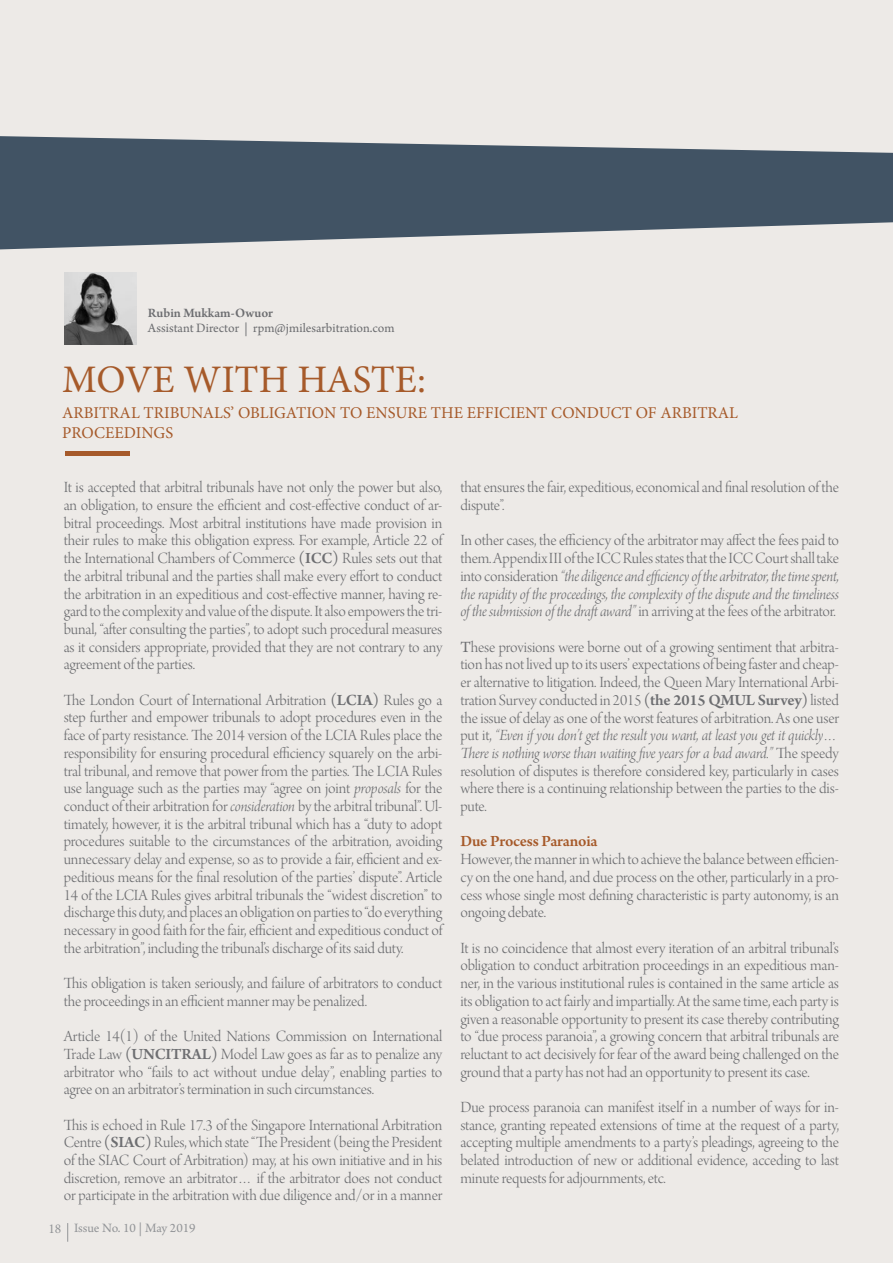
<style>
.page{position:relative;width:893px;height:1263px;background:#edeae7}
.page>*{position:absolute;margin:0;border:0;box-sizing:border-box;transform-origin:0 0}
.t1{font:39px "Minion Pro";color:#a65a2a}
.t2{font:16.5px/17.7px "Arno Pro Light Display";letter-spacing:-.01em;color:#6d6e71;text-align:justify}
.t3{font:16.5px/17.7px "Arno Pro Light Italic Display";letter-spacing:-.015em;color:#6d6e71}
.t4{font:16.5px/19.8px "Minion Pro";color:#a65a2a}
.t5{font:600 16.5px "Arno Pro";letter-spacing:-.015em;color:#a65a2a}
.t6{font:13.5px "Arno Pro";color:#6d6e71}
.t7{font:13.5px "Arno Pro";letter-spacing:-.005em;color:#949699}
.t8{font:600 13.5px "Arno Pro";color:#6d6e71}
.s1{font-family:"Arno Pro"}
.s2{font-family:"Arno Pro";font-weight:600}
.s3{font-family:"Arno Pro Light Italic Display"}
.s4{font-family:"Minion Pro";color:#939598}
.s5{font-family:"Arno Pro Light Display"}
</style>
<div class="page">
<svg style="left:0;top:136px;width:893px;height:113px;fill:#415364"></svg>
<div style="left:66px;top:451px;width:64px;height:5px;background:#a65a2a"></div>
<img style="left:65px;top:272px;width:72px;height:72px">
<svg style="left:67px;top:1223px;width:1px;height:19px"></svg>
<p class="t8" style="left:148px;top:306px;width:127px">Rubin Mukkam-Owuor</p>
<p class="t6" style="left:148px;top:321px;width:248px">Assistant Director | rpm@jmilesarbitration.com</p>
<h1 class="t1" style="left:62px;top:354px;width:365px">MOVE WITH HASTE:</h1>
<p class="t4" style="left:62px;top:403px;width:677px">ARBITRAL TRIBUNALS’ OBLIGATION TO ENSURE THE EFFICIENT CONDUCT OF ARBITRAL<br>PROCEEDINGS</p>
<p class="t2" style="left:64px;top:480px;width:380px">It is accepted that arbitral tribunals have not only the power but also, an obligation, to ensure the efficient and cost-effective conduct of ar&shy;bitral proceedings. Most arbitral institutions have made provision in their rules to make this obligation express. For example, Article 22 of the International Chambers of Commerce <span class="s1">(</span><span class="s2">ICC</span><span class="s1">)</span> Rules sets out that the arbitral tribunal and the parties shall make every effort to conduct the arbitration in an expeditious and cost-effective manner, having re&shy;gard to the complexity and value of the dispute. It also empowers the tri&shy;bunal, “after consulting the parties”, to adopt such procedural measures as it considers appropriate, provided that they are not contrary to any agreement of the parties.</p>
<p class="t2" style="left:64px;top:692px;width:380px">The London Court of International Arbitration <span class="s1">(</span><span class="s2">LCIA</span><span class="s1">)</span> Rules go a step further and empower tribunals to adopt procedures even in the face of party resistance. The 2014 version of the LCIA Rules place the responsibility for ensuring procedural efficiency squarely on the arbi&shy;tral tribunal, and remove that power from the parties. The LCIA Rules use language such as the parties may “agree on joint <span class="s3">proposals</span> for the conduct of their arbitration for <span class="s3">consideration</span> by the arbitral tribunal”. Ul&shy;timately, however, it is the arbitral tribunal which has a “duty to adopt procedures suitable to the circumstances of the arbitration, avoiding unnecessary delay and expense, so as to provide a fair, efficient and ex&shy;peditious means for the final resolution of the parties’ dispute”. Article 14 of the LCIA Rules gives arbitral tribunals the “widest discretion” to discharge this duty, and places an obligation on parties to “do everything necessary in good faith for the fair, efficient and expeditious conduct of the arbitration”, including the tribunal’s discharge of its said duty.</p>
<p class="t2" style="left:64px;top:975px;width:380px">This obligation is taken seriously, and failure of arbitrators to conduct the proceedings in an efficient manner may be penalized.</p>
<p class="t2" style="left:64px;top:1028px;width:380px">Article 14(1) of the United Nations Commission on International Trade Law <span class="s1">(</span><span class="s2">UNCITRAL</span><span class="s1">)</span> Model Law goes as far as to penalize any arbitrator who “fails to act without undue delay”, enabling parties to agree on an arbitrator’s termination in such circumstances.</p>
<p class="t2" style="left:64px;top:1117px;width:380px">This is echoed in Rule 17.3 of the Singapore International Arbitration Centre <span class="s1">(</span><span class="s2">SIAC</span><span class="s1">)</span> Rules, which state “The President (being the President of the SIAC Court of Arbitration) may, at his own initiative and in his discretion, remove an arbitrator… if the arbitrator does not conduct or participate in the arbitration with due diligence and/or in a manner</p>
<p class="t7" style="left:48px;top:1220px;width:149px"><span class="s4">18</span> Issue No. 10 | May 2019</p>
<p class="t2" style="left:460px;top:480px;width:380px">that ensures the fair, expeditious, economical and final resolution of the dispute”.</p>
<p class="t2" style="left:460px;top:533px;width:380px">In other cases, the efficiency of the arbitrator may affect the fees paid to them. Appendix III of the ICC Rules states that the ICC Court shall take</p>
<p class="t3" style="left:460px;top:568px;width:380px"><span class="s5">into consideration</span> “the diligence and efficiency of the arbitrator, the time spent, the rapidity of the proceedings, the complexity of the dispute and the timeliness</p>
<p class="t2" style="left:460px;top:595px;width:380px;line-height:35.4px"><span class="s3">of the submission of the draft award”</span> in arriving at the fees of the arbitrator.<br><span class="s1">T</span>hese provisions were borne out of a growing sentiment that arbitra-</p>
<p class="t2" style="left:460px;top:657px;width:380px">tion has not lived up to its users’ expectations of being faster and cheap&shy;er alternative to litigation. Indeed, the Queen Mary International Arbi&shy;tration Survey conducted in 2015 <span class="s1">(</span><span class="s2">the 2015 QMUL Survey</span><span class="s1">)</span> listed the issue of delay as one of the worst features of arbitration. As one user</p>
<p class="t3" style="left:460px;top:728px;width:380px"><span class="s5">put it,</span> “Even if you don’t get the result you want, at least you get it quickly…<br>There is nothing worse than waiting five years for a bad award.” <span class="s5">The speedy</span></p>
<p class="t2" style="left:460px;top:763px;width:380px">resolution of disputes is therefore considered key, particularly in cases where there is a continuing relationship between the parties to the dis&shy;pute.</p>
<p class="t5" style="left:460px;top:832px;width:139px">Due Process Paranoia</p>
<p class="t2" style="left:460px;top:851px;width:380px">However, the manner in which to achieve the balance between efficien&shy;cy on the one hand, and due process on the other, particularly in a pro&shy;cess whose single most defining characteristic is party autonomy, is an ongoing debate.</p>
<p class="t2" style="left:460px;top:940px;width:380px">It is no coincidence that almost every iteration of an arbitral tribunal’s obligation to conduct arbitration proceedings in an expeditious man&shy;ner, in the various institutional rules is contained in the same article as its obligation to act fairly and impartially. At the same time, each party is given a reasonable opportunity to present its case thereby contributing to “due process paranoia”, a growing concern that arbitral tribunals are reluctant to act decisively for fear of the award being challenged on the ground that a party has not had an opportunity to present its case.</p>
<p class="t2" style="left:460px;top:1099px;width:380px">Due process paranoia can manifest itself in a number of ways for in&shy;stance, granting repeated extensions of time at the request of a party, accepting multiple amendments to a party’s pleadings, agreeing to the belated introduction of new or additional evidence, acceding to last minute requests for adjournments, etc.</p>
</div>
